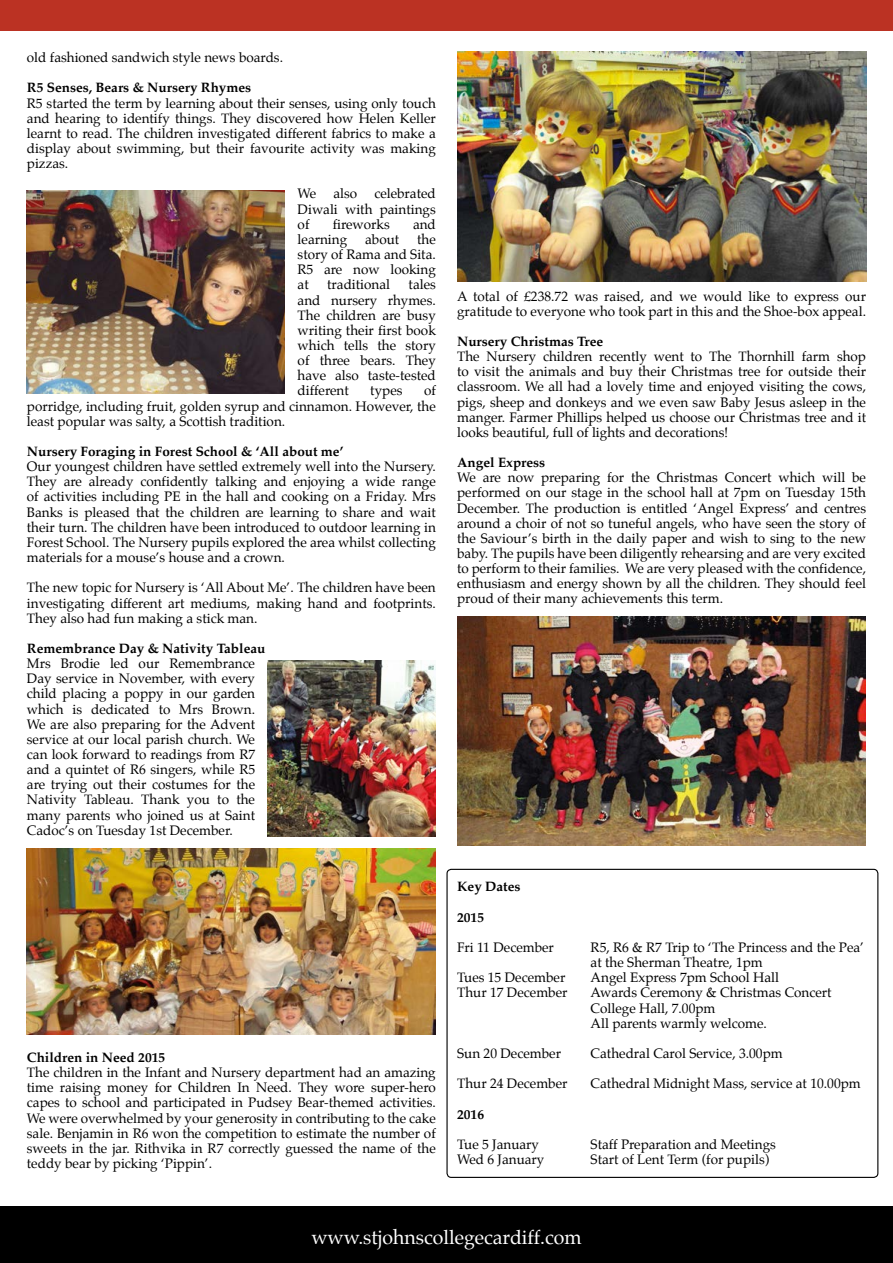
<style>
.page{position:relative;width:893px;height:1263px;background:#fff}
.page>*{position:absolute;margin:0;border:0;box-sizing:border-box;transform-origin:0 0}
.t1{font:19.5px "Palatino";color:#fff}
.t2{font:13.5px/15.1px "Palatino";color:#000;text-align:justify}
.t3{font:700 13.5px "Palatino";color:#000}
</style>
<div class="page">
<div style="left:0;top:1206px;width:893px;height:57px;background:#000"></div>
<div style="left:446px;top:869px;width:432px;height:309px;border:1px solid #000;border-radius:4px"></div>
<div style="left:0;top:0;width:893px;height:30px;background:#bb3223"></div>
<img style="left:457px;top:51px;width:409px;height:230px">
<img style="left:27px;top:848px;width:409px;height:186px">
<img style="left:458px;top:616px;width:407px;height:230px">
<img style="left:27px;top:191px;width:258px;height:202px">
<img style="left:268px;top:660px;width:168px;height:176px">
<p class="t2" style="left:27px;top:50px;width:258px">old fashioned sandwich style news boards.</p>
<p class="t3" style="left:27px;top:76px;width:226px">R5 Senses, Bears &amp; Nursery Rhymes</p>
<p class="t2" style="left:27px;top:95px;width:410px">R5 started the term by learning about their senses, using only touch and hearing to identify things. They discovered how Helen Keller learnt to read. The children investigated different fabrics to make a display about swimming, but their favourite activity was making pizzas.</p>
<p class="t2" style="left:298px;top:186px;width:20px">We</p>
<p class="t2" style="left:333px;top:186px;width:25px">also</p>
<p class="t2" style="left:298px;top:186px;width:140px;text-indent:77px">celebrated Diwali with paintings of</p>
<p class="t2" style="left:333px;top:217px;width:59px">fireworks</p>
<p class="t2" style="left:413px;top:217px;width:24px">and</p>
<p class="t2" style="left:298px;top:232px;width:51px">learning</p>
<p class="t2" style="left:365px;top:232px;width:36px">about</p>
<p class="t2" style="left:298px;top:232px;width:140px;text-indent:119px">the story of Rama and Sita.<br>R5 are now looking at</p>
<p class="t2" style="left:298px;top:277px;width:140px;text-indent:111px">tales and nursery rhymes.<br>The children are busy writing their first book which tells the story of three bears. They have also taste-tested different</p>
<p class="t2" style="left:327px;top:277px;width:64px">traditional</p>
<p class="t2" style="left:27px;top:383px;width:410px;text-indent:397px">of porridge, including fruit, golden syrup and cinnamon. However, the least popular was salty, a Scottish tradition.</p>
<p class="t3" style="left:27px;top:440px;width:318px">Nursery Foraging in Forest School &amp; ‘All about me’</p>
<p class="t2" style="left:27px;top:459px;width:410px">Our youngest children have settled extremely well into the Nursery.<br>They are already confidently talking and enjoying a wide range of activities including PE in the hall and cooking on a Friday. Mrs Banks is pleased that the children are learning to share and wait their turn. The children have been introduced to outdoor learning in Forest School. The Nursery pupils explored the area whilst collecting materials for a mouse’s house and a crown.</p>
<p class="t2" style="left:27px;top:580px;width:410px">The new topic for Nursery is ‘All About Me’. The children have been investigating different art mediums, making hand and footprints.<br>They also had fun making a stick man.</p>
<p class="t3" style="left:27px;top:637px;width:240px">Remembrance Day &amp; Nativity Tableau</p>
<p class="t2" style="left:27px;top:656px;width:230px">Mrs Brodie led our Remembrance Day service in November, with every child placing a poppy in our garden which is dedicated to Mrs Brown.<br>We are also preparing for the Advent service at our local parish church. We can look forward to readings from R7 and a quintet of R6 singers, while R5 are trying out their costumes for the Nativity Tableau. Thank you to the many parents who joined us at Saint Cadoc’s on Tuesday 1st December.</p>
<p class="t2" style="left:370px;top:383px;width:34px">types</p>
<p class="t3" style="left:27px;top:1046px;width:140px">Children in Need 2015</p>
<p class="t2" style="left:27px;top:1065px;width:410px">The children in the Infant and Nursery department had an amazing time raising money for Children In Need. They wore super-hero capes to school and participated in Pudsey Bear-themed activities.<br>We were overwhelmed by your generosity in contributing to the cake sale. Benjamin in R6 won the competition to estimate the number of sweets in the jar. Rithvika in R7 correctly guessed the name of the teddy bear by picking ‘Pippin’.</p>
<p class="t2" style="left:457px;top:288px;width:410px">A total of £238.72 was raised, and we would like to express our gratitude to everyone who took part in this and the Shoe-box appeal.</p>
<p class="t3" style="left:457px;top:330px;width:148px">Nursery Christmas Tree</p>
<p class="t2" style="left:457px;top:349px;width:410px">The Nursery children recently went to The Thornhill farm shop to visit the animals and buy their Christmas tree for outside their classroom. We all had a lovely time and enjoyed visiting the cows, pigs, sheep and donkeys and we even saw Baby Jesus asleep in the manger. Farmer Phillips helped us choose our Christmas tree and it looks beautiful, full of lights and decorations!</p>
<p class="t3" style="left:457px;top:451px;width:90px">Angel Express</p>
<p class="t2" style="left:457px;top:470px;width:410px">We are now preparing for the Christmas Concert which will be performed on our stage in the school hall at 7pm on Tuesday 15th December. The production is entitled ‘Angel Express’ and centres around a choir of not so tuneful angels, who have seen the story of the Saviour’s birth in the daily paper and wish to sing to the new baby. The pupils have been diligently rehearsing and are very excited to perform to their families. We are very pleased with the confidence, enthusiasm and energy shown by all the children. They should feel proud of their many achievements this term.</p>
<p class="t3" style="left:457px;top:875px;width:65px">Key Dates</p>
<p class="t3" style="left:457px;top:905px;width:28px">2015</p>
<p class="t2" style="left:457px;top:940px;width:98px">Fri 11 December</p>
<p class="t2" style="left:591px;top:940px;width:275px">R5, R6 &amp; R7 Trip to ‘The Princess and the Pea’ at the Sherman Theatre, 1pm</p>
<p class="t2" style="left:457px;top:970px;width:110px">Tues 15 December</p>
<p class="t2" style="left:591px;top:970px;width:190px">Angel Express 7pm School Hall</p>
<p class="t2" style="left:457px;top:985px;width:112px">Thur 17 December</p>
<p class="t2" style="left:591px;top:985px;width:243px;text-align:left">Awards Ceremony &amp; Christmas Concert<br>College Hall, 7.00pm<br>All parents warmly welcome.</p>
<p class="t2" style="left:457px;top:1046px;width:105px">Sun 20 December</p>
<p class="t2" style="left:591px;top:1046px;width:194px">Cathedral Carol Service, 3.00pm</p>
<p class="t2" style="left:457px;top:1076px;width:112px">Thur 24 December</p>
<p class="t2" style="left:591px;top:1076px;width:272px">Cathedral Midnight Mass, service at 10.00pm</p>
<p class="t3" style="left:457px;top:1102px;width:28px">2016</p>
<p class="t2" style="left:457px;top:1137px;width:83px">Tue 5 January</p>
<p class="t2" style="left:591px;top:1137px;width:187px">Staff Preparation and Meetings</p>
<p class="t2" style="left:457px;top:1152px;width:89px">Wed 6 January</p>
<p class="t2" style="left:591px;top:1152px;width:180px">Start of Lent Term (for pupils)</p>
<h1 class="t1" style="left:311px;top:1221px;width:272px">www.stjohnscollegecardiff.com</h1>
</div>
